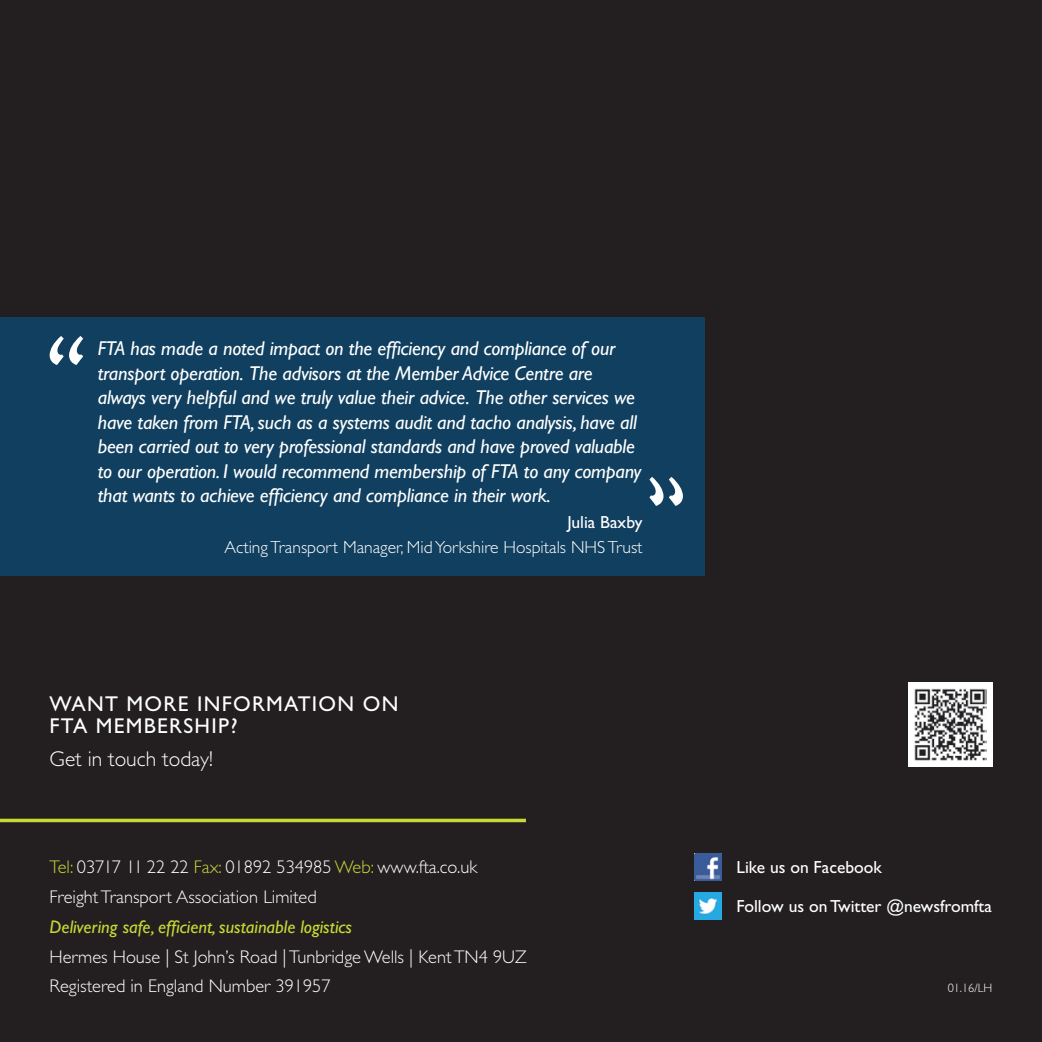
<style>
.page{position:relative;width:1042px;height:1042px;background:#231f20}
.page>*{position:absolute;margin:0;border:0;box-sizing:border-box;transform-origin:0 0}
.t1{font:21.35px/22.8px "Gill Sans";letter-spacing:.06em;color:#fff}
.t2{font:300 21.35px "Gill Sans";color:#fff}
.t3{font:italic 20.12px/24.5px "Gill Sans";letter-spacing:-.01em;color:#fff}
.t4{font:300 18.38px/29.8px "Gill Sans";color:#fff}
.t5{font:italic 18.38px "Gill Sans";color:#c7d935}
.t6{font:17.5px/38.3px "Gill Sans";color:#fff}
.t7{font:300 17.5px "Gill Sans";color:#fff}
.t8{font:300 12.25px "Gill Sans";color:#fff}
.s1{color:#c7d935}
</style>
<div class="page">
<img style="left:694px;top:854px;width:27px;height:27px">
<img style="left:694px;top:892px;width:27px;height:27px">
<hr style="left:0;top:819px;width:526px;height:3px;background:#c7d935">
<div style="left:908px;top:682px;width:84px;height:84px;background:#fff"></div>
<img style="left:914px;top:688px;width:73px;height:73px">
<div style="left:0;top:317px;width:704px;height:258px;background:#103f5f"></div>
<svg style="left:50px;top:336px;width:33px;height:29px"></svg>
<svg style="left:649px;top:477px;width:34px;height:29px"></svg>
<p class="t3" style="left:98px;top:336px;width:545px">FTA has made a noted impact on the efficiency and compliance of our transport operation. The advisors at the Member Advice Centre are always very helpful and we truly value their advice. The other services we have taken from FTA, such as a systems audit and tacho analysis, have all been carried out to very professional standards and have proved valuable to our operation. I would recommend membership of FTA to any company that wants to achieve efficiency and compliance in their work.</p>
<p class="t6" style="left:567px;top:503px;width:77px">Julia Baxby</p>
<p class="t7" style="left:224px;top:537px;width:420px">Acting Transport Manager, Mid Yorkshire Hospitals NHS Trust</p>
<p class="t1" style="left:50px;top:692px;width:350px">WANT MORE INFORMATION ON<br>FTA MEMBERSHIP?</p>
<p class="t2" style="left:50px;top:747px;width:165px">Get in touch today!</p>
<p class="t4" style="left:50px;top:852px;width:429px"><span class="s1">Tel:</span> 03717 11 22 22 <span class="s1">Fax:</span> 01892 534985 <span class="s1">Web:</span> www.fta.co.uk<br>Freight Transport Association Limited</p>
<p class="t5" style="left:50px;top:916px;width:304px">Delivering safe, efficient, sustainable logistics</p>
<p class="t4" style="left:50px;top:942px;width:479px">Hermes House | St John’s Road | Tunbridge Wells | Kent TN4 9UZ<br>Registered in England Number 391957</p>
<p class="t6" style="left:736px;top:848px;width:257px">Like us on Facebook<br>Follow us on Twitter @newsfromfta</p>
<p class="t8" style="left:947px;top:981px;width:46px">01.16/LH</p>
</div>
